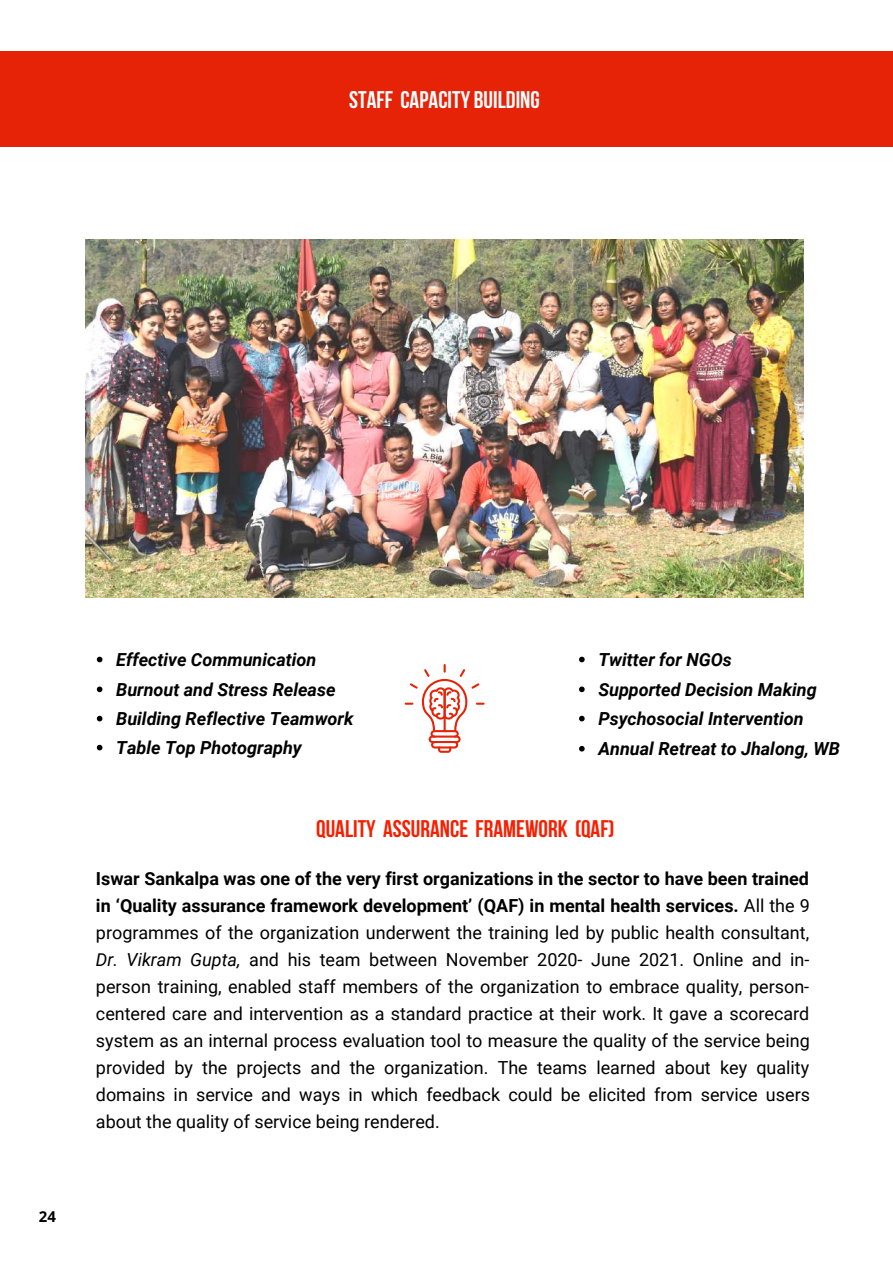
<style>
.page{position:relative;width:893px;height:1264px;background:#fff}
.page>*{position:absolute;margin:0;border:0;box-sizing:border-box;transform-origin:0 0}
.t1{font:700 24px "Bebas Neue";color:#f61f01}
.t2{font:700 24px "Bebas Neue";color:#fff}
.t3{font:18px/27px "Roboto";color:#000;text-align:justify}
.t4{font:italic 700 18px/30.2px "Roboto";color:#000}
.t5{font:700 15px "Open Sans";color:#000}
.s1{font-weight:700}
.s2{font-style:italic}
</style>
<div class="page">
<img style="left:86px;top:239px;width:717px;height:359px">
<svg style="left:404px;top:664px;width:80px;height:88px"></svg>
<div style="left:0;top:51px;width:892px;height:95px;background:#e62207"></div>
<svg style="left:579px;top:686px;width:5px;height:6px"></svg>
<svg style="left:579px;top:656px;width:5px;height:6px"></svg>
<svg style="left:97px;top:744px;width:5px;height:6px"></svg>
<svg style="left:97px;top:715px;width:5px;height:6px"></svg>
<svg style="left:97px;top:686px;width:5px;height:6px"></svg>
<svg style="left:97px;top:656px;width:5px;height:6px"></svg>
<svg style="left:579px;top:715px;width:5px;height:6px"></svg>
<svg style="left:579px;top:746px;width:5px;height:5px"></svg>
<h1 class="t2" style="left:349px;top:90px;width:192px">STAFF CAPACITY BUILDING</h1>
<p class="t5" style="left:39px;top:1205px;width:19px">24</p>
<p class="t4" style="left:116px;top:644px;width:202px">Effective Communication</p>
<p class="t4" style="left:598px;top:644px;width:135px">Twitter for NGOs</p>
<p class="t4" style="left:116px;top:674px;width:221px">Burnout and Stress Release</p>
<p class="t4" style="left:598px;top:674px;width:220px">Supported Decision Making</p>
<p class="t4" style="left:116px;top:703px;width:239px">Building Reflective Teamwork</p>
<p class="t4" style="left:116px;top:732px;width:187px">Table Top Photography</p>
<p class="t4" style="left:598px;top:703px;width:243px">Psychosocial Intervention<br>Annual Retreat to Jhalong, WB</p>
<h1 class="t1" style="left:316px;top:819px;width:300px">QUALITY ASSURANCE FRAMEWORK (QAF)</h1>
<p class="t3" style="left:96px;top:865px;width:715px"><span class="s1">Iswar Sankalpa was one of the very first organizations in the sector to have been trained in ‘Quality assurance framework development’ (QAF) in mental health services.</span> All the 9 programmes of the organization underwent the training led by public health consultant, <span class="s2">Dr. Vikram Gupta,</span> and his team between November 2020- June 2021. Online and in&shy;person training, enabled staff members of the organization to embrace quality, person&shy;centered care and intervention as a standard practice at their work. It gave a scorecard system as an internal process evaluation tool to measure the quality of the service being provided by the projects and the organization. The teams learned about key quality domains in service and ways in which feedback could be elicited from service users about the quality of service being rendered.</p>
</div>
